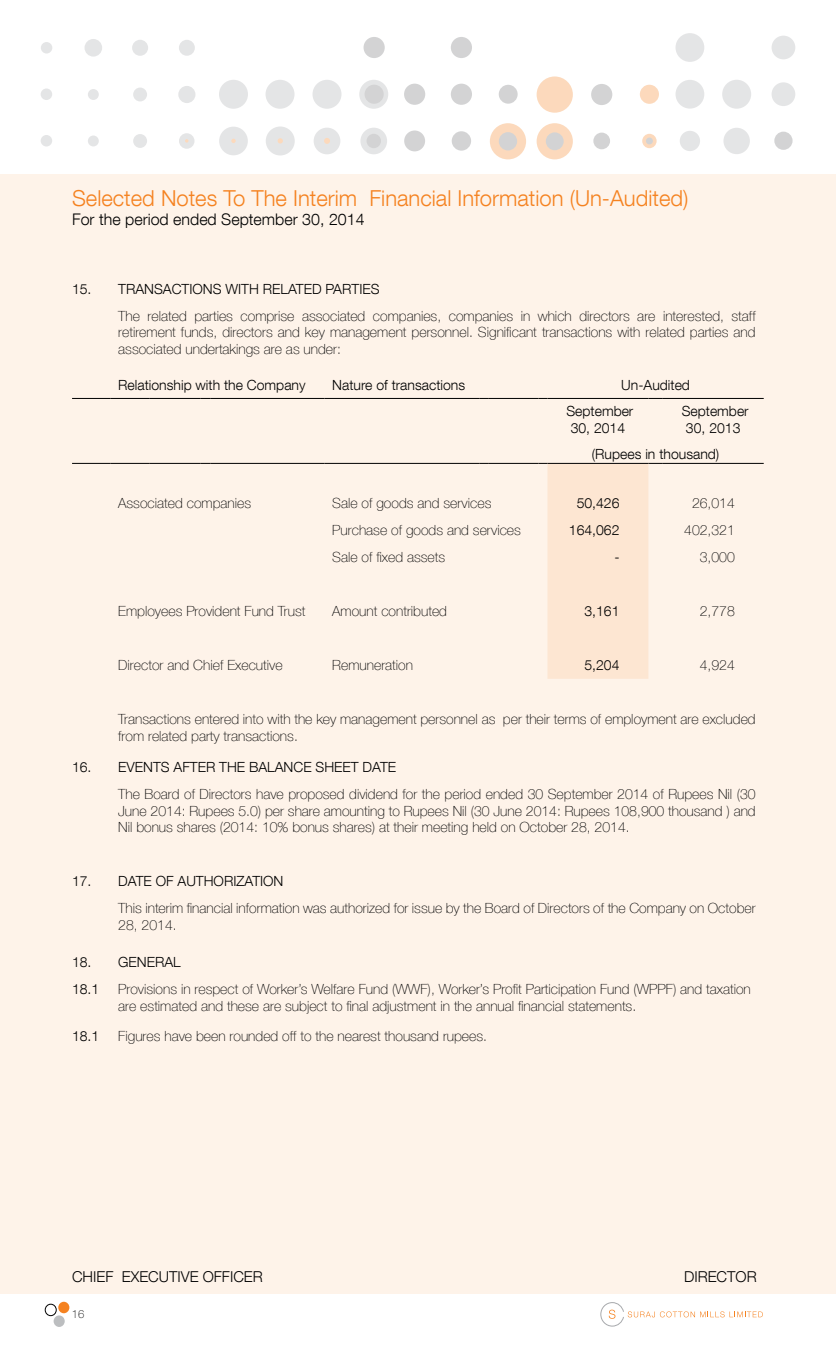
<style>
.page{position:relative;width:836px;height:1368px;background:#fff}
.page>*{position:absolute;margin:0;border:0;box-sizing:border-box;transform-origin:0 0}
.t1{font:300 22px "Helvetica Neue LT Com";color:#f58220}
.t2{font:300 16px "Helvetica Neue LT Com";color:#000}
.t3{font:300 15px "Helvetica Neue LT Com";color:#000}
.t4{font:100 14px/16.8px "Helvetica Neue LT Com";color:#000}
.t5{font:300 14px/27px "Helvetica Neue LT Com";color:#000}
.t6{font:100 11.2px "Helvetica Neue LT Pro";color:#000}
</style>
<div class="page">
<div style="left:58px;top:1302px;width:11px;height:11px;background:#f58220;border-radius:50%"></div>
<div style="left:54px;top:1315px;width:11px;height:12px;background:#bcbec0;border-radius:50%"></div>
<div style="left:45px;top:1304px;width:11px;height:12px;border:1px solid #000;border-radius:50%"></div>
<div style="left:536px;top:123px;width:36px;height:36px;background:#fcd9bc;border-radius:50%"></div>
<div style="left:536px;top:76px;width:36px;height:37px;background:#fcd9bc;border-radius:50%"></div>
<div style="left:88px;top:89px;width:11px;height:11px;background:#e4e5e6;border-radius:50%"></div>
<div style="left:133px;top:88px;width:14px;height:13px;background:#e4e5e6;border-radius:50%"></div>
<svg style="left:178px;top:86px;width:17px;height:17px"></svg>
<div style="left:41px;top:42px;width:11px;height:12px;background:#e4e5e6;border-radius:50%"></div>
<div style="left:84px;top:39px;width:18px;height:18px;background:#e4e5e6;border-radius:50%"></div>
<div style="left:132px;top:40px;width:16px;height:16px;background:#e4e5e6;border-radius:50%"></div>
<div style="left:179px;top:40px;width:16px;height:16px;background:#e4e5e6;border-radius:50%"></div>
<div style="left:312px;top:80px;width:29px;height:29px;background:#e4e5e6;border-radius:50%"></div>
<div style="left:219px;top:80px;width:29px;height:29px;background:#e4e5e6;border-radius:50%"></div>
<div style="left:265px;top:80px;width:29px;height:29px;background:#e4e5e6;border-radius:50%"></div>
<div style="left:179px;top:87px;width:15px;height:15px;background:#e4e5e6;border-radius:50%"></div>
<div style="left:41px;top:89px;width:11px;height:11px;background:#e4e5e6;border-radius:50%"></div>
<div style="left:88px;top:136px;width:11px;height:10px;background:#e4e5e6;border-radius:50%"></div>
<div style="left:133px;top:134px;width:14px;height:14px;background:#e4e5e6;border-radius:50%"></div>
<div style="left:41px;top:135px;width:11px;height:12px;background:#e4e5e6;border-radius:50%"></div>
<div style="left:313px;top:128px;width:27px;height:26px;background:#e4e5e6;border-radius:50%"></div>
<div style="left:265px;top:127px;width:29px;height:28px;background:#e4e5e6;border-radius:50%"></div>
<div style="left:219px;top:127px;width:29px;height:28px;background:#e4e5e6;border-radius:50%"></div>
<svg style="left:179px;top:133px;width:15px;height:16px"></svg>
<svg style="left:324px;top:138px;width:6px;height:6px"></svg>
<svg style="left:277px;top:138px;width:6px;height:6px"></svg>
<svg style="left:231px;top:139px;width:4px;height:4px"></svg>
<div style="left:545px;top:132px;width:18px;height:18px;background:#d3d3d4;border-radius:50%"></div>
<div style="left:593px;top:133px;width:17px;height:16px;background:#d3d3d4;border-radius:50%"></div>
<div style="left:591px;top:84px;width:21px;height:21px;background:#d3d3d4;border-radius:50%"></div>
<svg style="left:489px;top:123px;width:37px;height:36px"></svg>
<div style="left:359px;top:80px;width:29px;height:29px;background:#e4e5e6;border-radius:50%"></div>
<div style="left:360px;top:128px;width:27px;height:26px;background:#e4e5e6;border-radius:50%"></div>
<div style="left:366px;top:134px;width:15px;height:14px;background:#d3d3d4;border-radius:50%"></div>
<div style="left:404px;top:130px;width:21px;height:21px;background:#d3d3d4;border-radius:50%"></div>
<svg style="left:451px;top:131px;width:20px;height:20px"></svg>
<div style="left:498px;top:132px;width:19px;height:18px;background:#d3d3d4;border-radius:50%"></div>
<div style="left:364px;top:85px;width:19px;height:19px;background:#d3d3d4;border-radius:50%"></div>
<div style="left:450px;top:84px;width:22px;height:21px;background:#d3d3d4;border-radius:50%"></div>
<div style="left:450px;top:37px;width:22px;height:21px;background:#d3d3d4;border-radius:50%"></div>
<div style="left:404px;top:84px;width:21px;height:21px;background:#d3d3d4;border-radius:50%"></div>
<svg style="left:498px;top:85px;width:19px;height:19px"></svg>
<div style="left:363px;top:37px;width:21px;height:21px;background:#d3d3d4;border-radius:50%"></div>
<div style="left:723px;top:128px;width:26px;height:26px;background:#e4e5e6;border-radius:50%"></div>
<div style="left:679px;top:131px;width:20px;height:20px;background:#e4e5e6;border-radius:50%"></div>
<div style="left:771px;top:82px;width:24px;height:24px;background:#e4e5e6;border-radius:50%"></div>
<div style="left:771px;top:36px;width:24px;height:23px;background:#e4e5e6;border-radius:50%"></div>
<div style="left:721px;top:80px;width:29px;height:29px;background:#e4e5e6;border-radius:50%"></div>
<div style="left:675px;top:80px;width:29px;height:29px;background:#e4e5e6;border-radius:50%"></div>
<div style="left:675px;top:33px;width:29px;height:29px;background:#e4e5e6;border-radius:50%"></div>
<svg style="left:642px;top:134px;width:14px;height:14px"></svg>
<svg style="left:639px;top:85px;width:19px;height:19px"></svg>
<svg style="left:645px;top:138px;width:7px;height:6px"></svg>
<div style="left:774px;top:132px;width:18px;height:18px;background:#d3d3d4;border-radius:50%"></div>
<svg style="left:600px;top:1302px;width:162px;height:25px"></svg>
<div style="left:0;top:174px;width:835px;height:1120px;background:#fef3e9"></div>
<hr style="left:72px;top:463px;width:38px;height:1px;background:#000">
<hr style="left:110px;top:463px;width:39px;height:1px;background:#000">
<hr style="left:149px;top:463px;width:51px;height:1px;background:#000">
<hr style="left:211px;top:463px;width:113px;height:1px;background:#000">
<hr style="left:324px;top:463px;width:155px;height:1px;background:#000">
<hr style="left:488px;top:463px;width:50px;height:1px;background:#000">
<svg style="left:538px;top:463px;width:124px;height:216px"></svg>
<hr style="left:662px;top:463px;width:101px;height:1px;background:#000">
<hr style="left:72px;top:398px;width:38px;height:1px;background:#000">
<hr style="left:110px;top:398px;width:39px;height:1px;background:#000">
<hr style="left:149px;top:398px;width:51px;height:1px;background:#000">
<hr style="left:211px;top:398px;width:113px;height:1px;background:#000">
<hr style="left:324px;top:398px;width:155px;height:1px;background:#000">
<hr style="left:488px;top:398px;width:50px;height:1px;background:#000">
<hr style="left:547px;top:398px;width:101px;height:1px;background:#000">
<svg style="left:648px;top:398px;width:14px;height:1px"></svg>
<hr style="left:662px;top:398px;width:101px;height:1px;background:#000">
<h1 class="t1" style="left:72px;top:185px;width:617px">Selected Notes To The Interim Financial Information (Un-Audited)</h1>
<p class="t2" style="left:72px;top:210px;width:294px">For the period ended September 30, 2014</p>
<p class="t5" style="left:72px;top:275px;width:309px">15. TRANSACTIONS WITH RELATED PARTIES</p>
<p class="t4" style="left:118px;top:307px;width:638px;text-align:justify">The related parties comprise associated companies, companies in which directors are interested, staff retirement funds, directors and key management personnel. Significant transactions with related parties and associated undertakings are as under:</p>
<p class="t5" style="left:118px;top:371px;width:189px">Relationship with the Company</p>
<p class="t5" style="left:332px;top:371px;width:134px">Nature of transactions</p>
<p class="t5" style="left:566px;top:371px;width:125px;text-indent:55px">Un-Audited<br>September</p>
<p class="t5" style="left:570px;top:414px;width:56px">30, 2014</p>
<p class="t5" style="left:681px;top:403px;width:68px;line-height:16.8px;text-align:center">September<br>30, 2013</p>
<p class="t5" style="left:591px;top:440px;width:129px">(Rupees in thousand)</p>
<p class="t4" style="left:118px;top:495px;width:134px">Associated companies</p>
<p class="t4" style="left:332px;top:495px;width:160px">Sale of goods and services</p>
<p class="t5" style="left:576px;top:490px;width:44px">50,426</p>
<p class="t4" style="left:691px;top:495px;width:44px">26,014</p>
<p class="t4" style="left:332px;top:522px;width:190px">Purchase of goods and services</p>
<p class="t5" style="left:568px;top:516px;width:52px">164,062</p>
<p class="t4" style="left:684px;top:522px;width:52px">402,321</p>
<p class="t4" style="left:332px;top:549px;width:114px">Sale of fixed assets</p>
<p class="t5" style="left:614px;top:543px;width:7px">-</p>
<p class="t4" style="left:699px;top:549px;width:37px">3,000</p>
<p class="t4" style="left:118px;top:602px;width:188px">Employees Provident Fund Trust</p>
<p class="t4" style="left:332px;top:602px;width:116px">Amount contributed</p>
<p class="t5" style="left:584px;top:597px;width:37px">3,161</p>
<p class="t4" style="left:699px;top:602px;width:37px">2,778</p>
<p class="t4" style="left:118px;top:656px;width:166px">Director and Chief Executive</p>
<p class="t4" style="left:332px;top:656px;width:82px">Remuneration</p>
<p class="t5" style="left:584px;top:651px;width:37px">5,204</p>
<p class="t4" style="left:699px;top:656px;width:37px">4,924</p>
<p class="t4" style="left:118px;top:710px;width:638px">Transactions entered into with the key management personnel as per their terms of employment are excluded from related party transactions.</p>
<p class="t5" style="left:72px;top:753px;width:325px">16. EVENTS AFTER THE BALANCE SHEET DATE</p>
<p class="t4" style="left:118px;top:785px;width:638px;text-align:justify">The Board of Directors have proposed dividend for the period ended 30 September 2014 of Rupees Nil (30<br>June 2014: Rupees 5.0) per share amounting to Rupees Nil (30 June 2014: Rupees 108,900 thousand ) and Nil bonus shares (2014: 10% bonus shares) at their meeting held on October 28, 2014.</p>
<p class="t5" style="left:72px;top:868px;width:213px">17. DATE OF AUTHORIZATION</p>
<p class="t4" style="left:118px;top:900px;width:638px">This interim financial information was authorized for issue by the Board of Directors of the Company on October<br>28, 2014.</p>
<p class="t5" style="left:72px;top:948px;width:110px">18. GENERAL<br>18.1</p>
<p class="t4" style="left:118px;top:980px;width:634px">Provisions in respect of Worker’s Welfare Fund (WWF), Worker’s Profit Participation Fund (WPPF) and taxation are estimated and these are subject to final adjustment in the annual financial statements.</p>
<p class="t5" style="left:72px;top:1022px;width:29px">18.1</p>
<p class="t4" style="left:118px;top:1028px;width:370px">Figures have been rounded off to the nearest thousand rupees.</p>
<p class="t3" style="left:72px;top:1267px;width:192px">CHIEF EXECUTIVE OFFICER</p>
<p class="t3" style="left:683px;top:1267px;width:74px">DIRECTOR</p>
<p class="t6" style="left:72px;top:1308px;width:14px">16</p>
</div>
